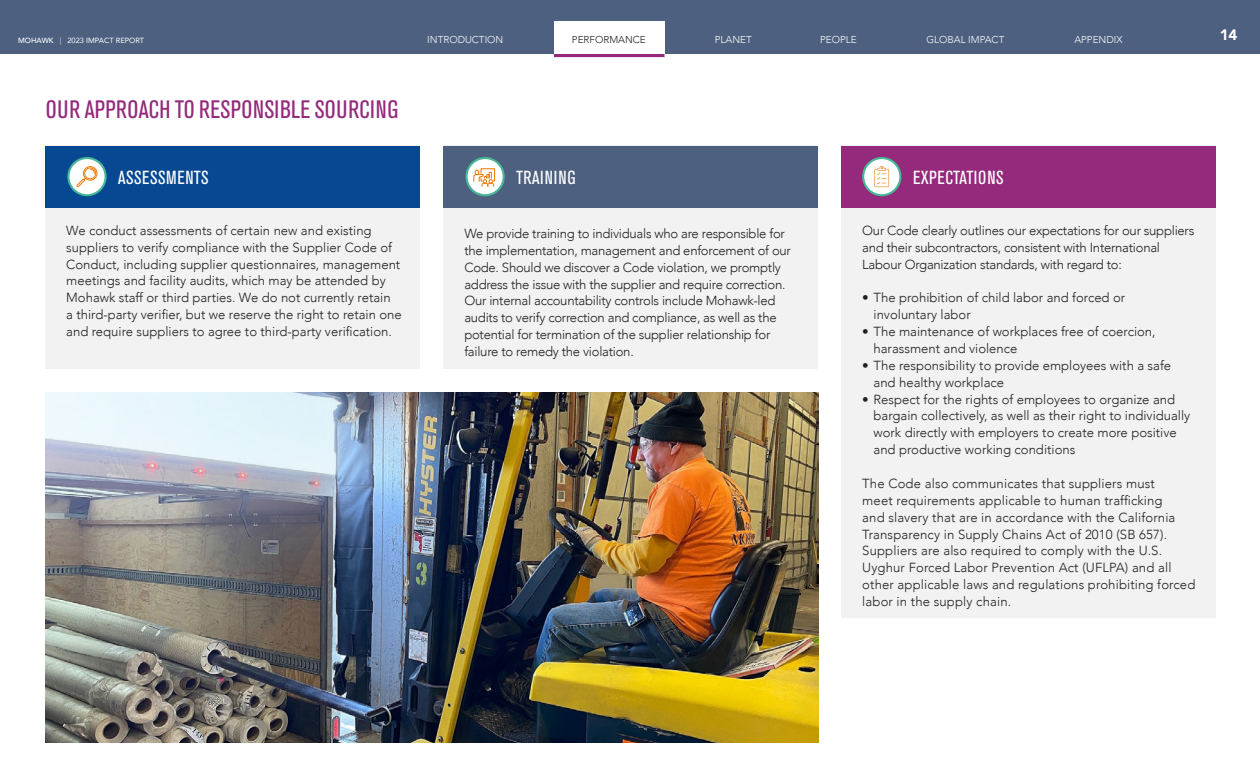
<style>
.page{position:relative;width:1260px;height:765px;background:#fff}
.page>*{position:absolute;margin:0;border:0;box-sizing:border-box;transform-origin:0 0}
.Graphic_Headline{font:condensed 25px "Akzidenz Grotesk Pro";letter-spacing:.01em;color:#952a7c}
.Body_Copy{font:condensed 18.75px "Akzidenz Grotesk Pro";letter-spacing:.03em;color:#fff}
.Body_Copy-2{font:condensed 18.75px "Akzidenz Grotesk Pro";letter-spacing:.05em;color:#fff}
.t1{font:900 15px "Avenir";color:#fff}
.Body_Copy-3{font:300 13.12px/16.9px "Avenir";color:#231f20}
.Body_Copy-4{font:300 13.12px/16.9px "Avenir";letter-spacing:-.02em;color:#231f20}
.t2{font:300 10px "Avenir";color:#fff}
.t3{font:300 10px "Avenir";color:#231f20}
.t4{font:7.5px "Avenir";color:#fff}
.s1{font-weight:500}
.s2{font-weight:300}
</style>
<div class="page">
<img style="left:45px;top:392px;width:774px;height:350px">
<div style="left:841px;top:146px;width:374px;height:472px;background:#f2f2f2"></div>
<div style="left:841px;top:146px;width:374px;height:62px;background:#952a7c"></div>
<div style="left:45px;top:146px;width:375px;height:223px;background:#f2f2f2"></div>
<div style="left:45px;top:146px;width:375px;height:62px;background:#064892"></div>
<div style="left:443px;top:146px;width:375px;height:223px;background:#f2f2f2"></div>
<div style="left:443px;top:146px;width:375px;height:62px;background:#4d6080"></div>
<svg style="left:68px;top:158px;width:38px;height:37px"></svg>
<div style="left:83px;top:166px;width:14px;height:14px;border:1px solid #ef7800;border-radius:50%"></div>
<div style="left:85px;top:168px;width:11px;height:11px;border:1px solid #ef7800;border-radius:50%"></div>
<svg style="left:76px;top:169px;width:19px;height:18px"></svg>
<div style="left:67px;top:157px;width:40px;height:39px;border:2px solid #46b797;border-radius:50%"></div>
<svg style="left:467px;top:158px;width:37px;height:37px"></svg>
<svg style="left:473px;top:168px;width:22px;height:19px"></svg>
<div style="left:465px;top:157px;width:40px;height:39px;border:2px solid #46b797;border-radius:50%"></div>
<svg style="left:863px;top:158px;width:37px;height:37px"></svg>
<svg style="left:874px;top:166px;width:15px;height:21px"></svg>
<div style="left:862px;top:157px;width:39px;height:39px;border:2px solid #46b797;border-radius:50%"></div>
<div style="left:0;top:0;width:1260px;height:54px;background:#4d6080"></div>
<hr style="left:554px;top:53px;width:111px;height:4px;background:#952a7c">
<div style="left:554px;top:21px;width:111px;height:33px;background:#fff"></div>
<p class="t4" style="left:18px;top:34px;width:128px"><span class="s1">MOHAWK</span> <span class="s2">|</span> 2023 IMPACT REPORT</p>
<p class="t2" style="left:427px;top:33px;width:78px">INTRODUCTION</p>
<p class="t3" style="left:572px;top:33px;width:75px">PERFORMANCE</p>
<p class="t2" style="left:715px;top:33px;width:39px">PLANET</p>
<p class="t2" style="left:820px;top:33px;width:38px">PEOPLE</p>
<p class="t2" style="left:926px;top:33px;width:79px">GLOBAL IMPACT</p>
<p class="t2" style="left:1074px;top:33px;width:50px">APPENDIX</p>
<p class="t1" style="left:1220px;top:22px;width:19px">14</p>
<p class="Graphic_Headline" style="left:46px;top:93px;width:354px">OUR APPROACH TO RESPONSIBLE SOURCING</p>
<p class="Body_Copy" style="left:118px;top:165px;width:92px">ASSESSMENTS</p>
<p class="Body_Copy-3" style="left:66px;top:222px;width:337px">We conduct assessments of certain new and existing suppliers to verify compliance with the Supplier Code of Conduct, including supplier questionnaires, management meetings and facility audits, which may be attended by Mohawk staff or third parties. We do not currently retain<br>a third-party verifier, but we reserve the right to retain one and require suppliers to agree to third-party verification.</p>
<p class="Body_Copy-2" style="left:516px;top:165px;width:61px">TRAINING</p>
<p class="Body_Copy-4" style="left:464px;top:225px;width:328px">We provide training to individuals who are responsible for the implementation, management and enforcement of our Code. Should we discover a Code violation, we promptly address the issue with the supplier and require correction.<br>Our internal accountability controls include Mohawk-led audits to verify correction and compliance, as well as the potential for termination of the supplier relationship for failure to remedy the violation.</p>
<p class="Body_Copy" style="left:913px;top:165px;width:92px">EXPECTATIONS</p>
<p class="Body_Copy-4" style="left:862px;top:222px;width:334px">Our Code clearly outlines our expectations for our suppliers and their subcontractors, consistent with International<br>Labour Organization standards, with regard to:</p>
<p class="Body_Copy-3" style="left:874px;top:289px;width:253px;text-indent:-11px">• The prohibition of child labor and forced or involuntary labor</p>
<p class="Body_Copy-3" style="left:874px;top:323px;width:284px;text-indent:-11px">• The maintenance of workplaces free of coercion, harassment and violence</p>
<p class="Body_Copy-3" style="left:874px;top:357px;width:299px;text-indent:-11px">• The responsibility to provide employees with a safe and healthy workplace</p>
<p class="Body_Copy-3" style="left:874px;top:391px;width:318px;text-indent:-11px">• Respect for the rights of employees to organize and bargain collectively, as well as their right to individually work directly with employers to create more positive and productive working conditions</p>
<p class="Body_Copy-3" style="left:862px;top:475px;width:335px">The Code also communicates that suppliers must<br>meet requirements applicable to human trafficking<br>and slavery that are in accordance with the California Transparency in Supply Chains Act of 2010 (SB 657).<br>Suppliers are also required to comply with the U.S.<br>Uyghur Forced Labor Prevention Act (UFLPA) and all other applicable laws and regulations prohibiting forced labor in the supply chain.</p>
</div>
